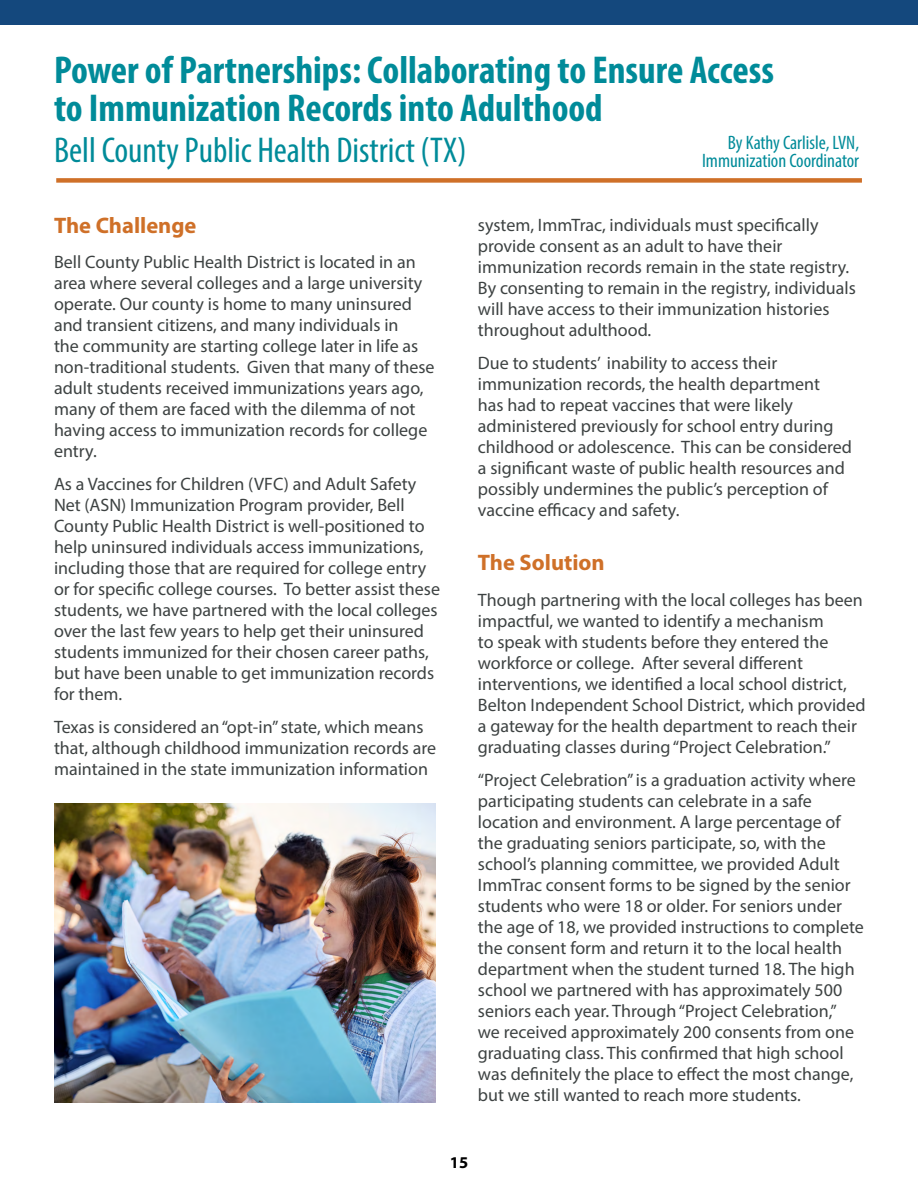
<style>
.page{position:relative;width:918px;height:1188px;background:#fff}
.page>*{position:absolute;margin:0;border:0;box-sizing:border-box;transform-origin:0 0}
.t1{font:700 condensed 39px/37.5px "Myriad Pro";color:#008b99}
.t2{font:condensed 36px "Myriad Pro";color:#008b99}
.t3{font:700 22.5px "Myriad Pro";color:#cf7028}
.t4{font:condensed 19.5px/18px "Myriad Pro";color:#008b99;text-align:right}
.t5{font:18px/21px "Myriad Pro";color:#3d4242}
.t6{font:700 16.5px "Myriad Pro";color:#000}
</style>
<div class="page">
<div style="left:0;top:0;width:918px;height:24px;background:#14487d"></div>
<div style="left:56px;top:178px;width:806px;height:5px;background:#cf7028"></div>
<img style="left:54px;top:803px;width:381px;height:299px">
<h1 class="t1" style="left:54px;top:51px;width:722px">Power of Partnerships: Collaborating to Ensure Access to Immunization Records into Adulthood</h1>
<h2 class="t2" style="left:54px;top:128px;width:414px">Bell County Public Health District (TX)</h2>
<p class="t4" style="left:702px;top:134px;width:159px">By Kathy Carlisle, LVN,<br>Immunization Coordinator</p>
<p class="t3" style="left:54px;top:211px;width:144px">The Challenge</p>
<p class="t5" style="left:54px;top:252px;width:382px">Bell County Public Health District is located in an area where several colleges and a large university operate. Our county is home to many uninsured and transient citizens, and many individuals in<br>the community are starting college later in life as non-traditional students. Given that many of these adult students received immunizations years ago, many of them are faced with the dilemma of not having access to immunization records for college entry.</p>
<p class="t5" style="left:54px;top:474px;width:388px">As a Vaccines for Children (VFC) and Adult Safety Net (ASN) Immunization Program provider, Bell County Public Health District is well-positioned to help uninsured individuals access immunizations, including those that are required for college entry or for specific college courses. To better assist these students, we have partnered with the local colleges over the last few years to help get their uninsured students immunized for their chosen career paths, but have been unable to get immunization records for them.</p>
<p class="t5" style="left:54px;top:717px;width:384px">Texas is considered an “opt-in” state, which means that, although childhood immunization records are maintained in the state immunization information</p>
<p class="t5" style="left:478px;top:214px;width:380px">system, ImmTrac, individuals must specifically provide consent as an adult to have their immunization records remain in the state registry.<br>By consenting to remain in the registry, individuals will have access to their immunization histories throughout adulthood.</p>
<p class="t5" style="left:478px;top:352px;width:376px">Due to students’ inability to access their immunization records, the health department<br>has had to repeat vaccines that were likely administered previously for school entry during childhood or adolescence. This can be considered a significant waste of public health resources and possibly undermines the public’s perception of vaccine efficacy and safety.</p>
<p class="t3" style="left:478px;top:548px;width:128px">The Solution</p>
<p class="t5" style="left:478px;top:589px;width:389px">Though partnering with the local colleges has been impactful, we wanted to identify a mechanism<br>to speak with students before they entered the workforce or college. After several different interventions, we identified a local school district, Belton Independent School District, which provided a gateway for the health department to reach their graduating classes during “Project Celebration.”</p>
<p class="t5" style="left:478px;top:769px;width:388px">“Project Celebration” is a graduation activity where participating students can celebrate in a safe location and environment. A large percentage of the graduating seniors participate, so, with the school’s planning committee, we provided Adult ImmTrac consent forms to be signed by the senior students who were 18 or older. For seniors under the age of 18, we provided instructions to complete the consent form and return it to the local health department when the student turned 18. The high school we partnered with has approximately 500 seniors each year. Through “Project Celebration,”<br>we received approximately 200 consents from one graduating class. This confirmed that high school was definitely the place to effect the most change, but we still wanted to reach more students.</p>
<p class="t6" style="left:450px;top:1152px;width:20px">15</p>
</div>
